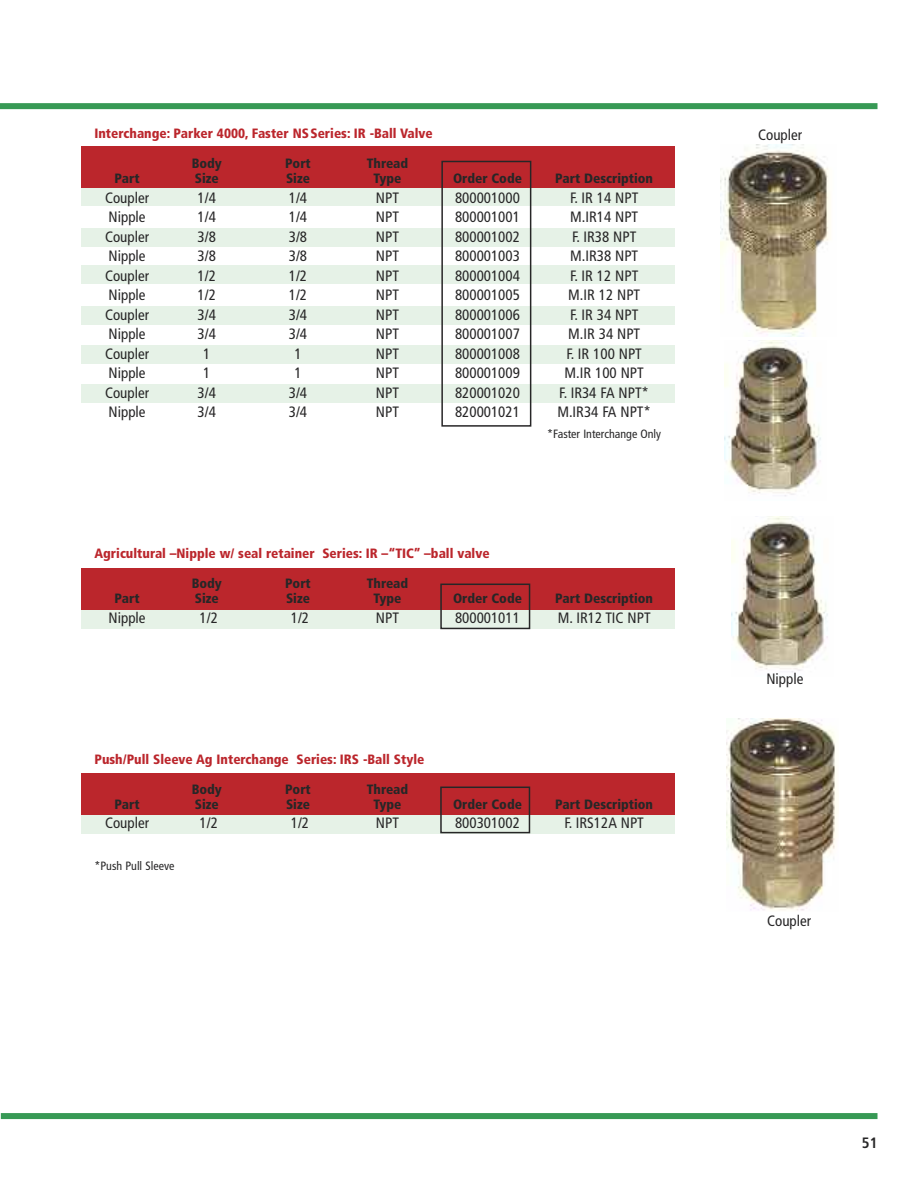
<style>
.page{position:relative;width:918px;height:1188px;background:#fff}
.page>*{position:absolute;margin:0;border:0;box-sizing:border-box;transform-origin:0 0}
.t1{font:condensed 15px "Frutiger";color:#272627}
.t2{font:700 condensed 15px "Frutiger";color:#272627}
.t3{font:900 condensed 13.5px "Frutiger";color:#272627}
.t4{font:900 condensed 13.5px "Frutiger";color:#bb262c}
.t5{font:condensed 12px "Frutiger";color:#272627}
</style>
<div class="page">
<div style="left:1px;top:1113px;width:877px;height:6px;background:#379955"></div>
<div style="left:0;top:103px;width:878px;height:6px;background:#379955"></div>
<div style="left:81px;top:187px;width:594px;height:18px;background:#e6f2e7"></div>
<div style="left:81px;top:228px;width:594px;height:18px;background:#e6f2e7"></div>
<div style="left:81px;top:266px;width:594px;height:18px;background:#e6f2e7"></div>
<div style="left:81px;top:306px;width:594px;height:19px;background:#e6f2e7"></div>
<div style="left:81px;top:345px;width:594px;height:19px;background:#e6f2e7"></div>
<div style="left:81px;top:385px;width:594px;height:18px;background:#e6f2e7"></div>
<div style="left:81px;top:147px;width:594px;height:41px;background:#bb262c"></div>
<div style="left:81px;top:608px;width:594px;height:21px;background:#e6f2e7"></div>
<div style="left:81px;top:568px;width:594px;height:41px;background:#bb262c"></div>
<div style="left:81px;top:813px;width:594px;height:21px;background:#e6f2e7"></div>
<div style="left:81px;top:773px;width:594px;height:41px;background:#bb262c"></div>
<div style="left:441px;top:161px;width:90px;height:266px;border:2px solid #272627"></div>
<div style="left:440px;top:584px;width:90px;height:45px;border:2px solid #272627"></div>
<div style="left:440px;top:787px;width:90px;height:46px;border:2px solid #272627"></div>
<img style="left:720px;top:145px;width:110px;height:192px">
<img style="left:724px;top:341px;width:97px;height:156px">
<img style="left:732px;top:516px;width:96px;height:157px">
<img style="left:726px;top:719px;width:112px;height:192px">
<p class="t4" style="left:94px;top:128px;width:340px">Interchange: Parker 4000, Faster NSSeries: IR -Ball Valve</p>
<p class="t3" style="left:192px;top:158px;width:32px">Body</p>
<p class="t3" style="left:285px;top:158px;width:27px">Port</p>
<p class="t3" style="left:367px;top:158px;width:43px">Thread</p>
<p class="t3" style="left:115px;top:173px;width:27px">Part</p>
<p class="t3" style="left:195px;top:173px;width:26px">Size</p>
<p class="t3" style="left:286px;top:173px;width:26px">Size</p>
<p class="t3" style="left:374px;top:173px;width:30px">Type</p>
<p class="t3" style="left:453px;top:173px;width:70px">Order Code</p>
<p class="t3" style="left:555px;top:173px;width:99px">Part Description</p>
<p class="t1" style="left:105px;top:192px;width:46px">Coupler</p>
<p class="t1" style="left:198px;top:192px;width:20px">1/4</p>
<p class="t1" style="left:289px;top:192px;width:20px">1/4</p>
<p class="t1" style="left:376px;top:192px;width:25px">NPT</p>
<p class="t1" style="left:455px;top:192px;width:66px">800001000</p>
<p class="t1" style="left:570px;top:192px;width:70px">F. IR 14 NPT</p>
<p class="t1" style="left:109px;top:211px;width:38px">Nipple</p>
<p class="t1" style="left:198px;top:211px;width:20px">1/4</p>
<p class="t1" style="left:289px;top:211px;width:20px">1/4</p>
<p class="t1" style="left:376px;top:211px;width:25px">NPT</p>
<p class="t1" style="left:455px;top:211px;width:66px">800001001</p>
<p class="t1" style="left:570px;top:211px;width:70px">M.IR14 NPT</p>
<p class="t1" style="left:105px;top:231px;width:46px">Coupler</p>
<p class="t1" style="left:198px;top:231px;width:20px">3/8</p>
<p class="t1" style="left:289px;top:231px;width:20px">3/8</p>
<p class="t1" style="left:376px;top:231px;width:25px">NPT</p>
<p class="t1" style="left:455px;top:231px;width:66px">800001002</p>
<p class="t1" style="left:572px;top:231px;width:66px">F. IR38 NPT</p>
<p class="t1" style="left:109px;top:250px;width:38px">Nipple</p>
<p class="t1" style="left:198px;top:250px;width:20px">3/8</p>
<p class="t1" style="left:289px;top:250px;width:20px">3/8</p>
<p class="t1" style="left:376px;top:250px;width:25px">NPT</p>
<p class="t1" style="left:455px;top:250px;width:66px">800001003</p>
<p class="t1" style="left:570px;top:250px;width:70px">M.IR38 NPT</p>
<p class="t1" style="left:105px;top:270px;width:46px">Coupler</p>
<p class="t1" style="left:198px;top:270px;width:20px">1/2</p>
<p class="t1" style="left:289px;top:270px;width:20px">1/2</p>
<p class="t1" style="left:376px;top:270px;width:25px">NPT</p>
<p class="t1" style="left:455px;top:270px;width:66px">800001004</p>
<p class="t1" style="left:570px;top:270px;width:70px">F. IR 12 NPT</p>
<p class="t1" style="left:109px;top:289px;width:38px">Nipple</p>
<p class="t1" style="left:198px;top:289px;width:20px">1/2</p>
<p class="t1" style="left:289px;top:289px;width:20px">1/2</p>
<p class="t1" style="left:376px;top:289px;width:25px">NPT</p>
<p class="t1" style="left:455px;top:289px;width:66px">800001005</p>
<p class="t1" style="left:568px;top:289px;width:74px">M.IR 12 NPT</p>
<p class="t1" style="left:105px;top:309px;width:46px">Coupler</p>
<p class="t1" style="left:198px;top:309px;width:20px">3/4</p>
<p class="t1" style="left:289px;top:309px;width:20px">3/4</p>
<p class="t1" style="left:376px;top:309px;width:25px">NPT</p>
<p class="t1" style="left:455px;top:309px;width:66px">800001006</p>
<p class="t1" style="left:570px;top:309px;width:70px">F. IR 34 NPT</p>
<p class="t1" style="left:109px;top:328px;width:38px">Nipple</p>
<p class="t1" style="left:198px;top:328px;width:20px">3/4</p>
<p class="t1" style="left:289px;top:328px;width:20px">3/4</p>
<p class="t1" style="left:376px;top:328px;width:25px">NPT</p>
<p class="t1" style="left:455px;top:328px;width:66px">800001007</p>
<p class="t1" style="left:568px;top:328px;width:74px">M.IR 34 NPT</p>
<p class="t1" style="left:105px;top:348px;width:46px">Coupler</p>
<p class="t1" style="left:203px;top:348px;width:9px">1</p>
<p class="t1" style="left:294px;top:348px;width:9px">1</p>
<p class="t1" style="left:376px;top:348px;width:25px">NPT</p>
<p class="t1" style="left:455px;top:348px;width:66px">800001008</p>
<p class="t1" style="left:566px;top:348px;width:77px">F. IR 100 NPT</p>
<p class="t1" style="left:109px;top:367px;width:38px">Nipple</p>
<p class="t1" style="left:203px;top:367px;width:9px">1</p>
<p class="t1" style="left:294px;top:367px;width:9px">1</p>
<p class="t1" style="left:376px;top:367px;width:25px">NPT</p>
<p class="t1" style="left:455px;top:367px;width:66px">800001009</p>
<p class="t1" style="left:565px;top:367px;width:81px">M.IR 100 NPT</p>
<p class="t1" style="left:105px;top:387px;width:46px">Coupler</p>
<p class="t1" style="left:198px;top:387px;width:20px">3/4</p>
<p class="t1" style="left:289px;top:387px;width:20px">3/4</p>
<p class="t1" style="left:376px;top:387px;width:25px">NPT</p>
<p class="t1" style="left:455px;top:387px;width:66px">820001020</p>
<p class="t1" style="left:559px;top:387px;width:91px">F. IR34 FA NPT*</p>
<p class="t1" style="left:109px;top:406px;width:38px">Nipple</p>
<p class="t1" style="left:198px;top:406px;width:20px">3/4</p>
<p class="t1" style="left:289px;top:406px;width:20px">3/4</p>
<p class="t1" style="left:376px;top:406px;width:25px">NPT</p>
<p class="t1" style="left:455px;top:406px;width:66px">820001021</p>
<p class="t1" style="left:557px;top:406px;width:95px">M.IR34 FA NPT*</p>
<p class="t5" style="left:547px;top:429px;width:116px">*Faster Interchange Only</p>
<p class="t4" style="left:94px;top:548px;width:397px">Agricultural –Nipple w/ seal retainer Series: IR –“TIC” –ball valve</p>
<p class="t3" style="left:192px;top:578px;width:32px">Body</p>
<p class="t3" style="left:285px;top:578px;width:27px">Port</p>
<p class="t3" style="left:367px;top:578px;width:43px">Thread</p>
<p class="t3" style="left:115px;top:593px;width:27px">Part</p>
<p class="t3" style="left:195px;top:593px;width:26px">Size</p>
<p class="t3" style="left:286px;top:593px;width:26px">Size</p>
<p class="t3" style="left:374px;top:593px;width:30px">Type</p>
<p class="t3" style="left:453px;top:593px;width:70px">Order Code</p>
<p class="t3" style="left:555px;top:593px;width:99px">Part Description</p>
<p class="t1" style="left:109px;top:612px;width:38px">Nipple</p>
<p class="t1" style="left:200px;top:612px;width:20px">1/2</p>
<p class="t1" style="left:291px;top:612px;width:20px">1/2</p>
<p class="t1" style="left:376px;top:612px;width:25px">NPT</p>
<p class="t1" style="left:455px;top:612px;width:66px">800001011</p>
<p class="t1" style="left:558px;top:612px;width:94px">M. IR12 TIC NPT</p>
<p class="t4" style="left:94px;top:754px;width:331px">Push/Pull Sleeve Ag Interchange Series: IRS -Ball Style</p>
<p class="t3" style="left:192px;top:784px;width:32px">Body</p>
<p class="t3" style="left:285px;top:784px;width:27px">Port</p>
<p class="t3" style="left:367px;top:784px;width:43px">Thread</p>
<p class="t3" style="left:115px;top:799px;width:27px">Part</p>
<p class="t3" style="left:195px;top:799px;width:26px">Size</p>
<p class="t3" style="left:286px;top:799px;width:26px">Size</p>
<p class="t3" style="left:374px;top:799px;width:30px">Type</p>
<p class="t3" style="left:453px;top:799px;width:70px">Order Code</p>
<p class="t3" style="left:555px;top:799px;width:99px">Part Description</p>
<p class="t1" style="left:105px;top:817px;width:46px">Coupler</p>
<p class="t1" style="left:200px;top:817px;width:20px">1/2</p>
<p class="t1" style="left:291px;top:817px;width:20px">1/2</p>
<p class="t1" style="left:376px;top:817px;width:25px">NPT</p>
<p class="t1" style="left:455px;top:817px;width:66px">800301002</p>
<p class="t1" style="left:564px;top:817px;width:81px">F. IRS12A NPT</p>
<p class="t5" style="left:94px;top:861px;width:82px">*Push Pull Sleeve</p>
<p class="t1" style="left:758px;top:128px;width:46px">Coupler</p>
<p class="t1" style="left:766px;top:673px;width:38px">Nipple</p>
<p class="t1" style="left:767px;top:914px;width:46px">Coupler</p>
<p class="t2" style="left:862px;top:1137px;width:17px">51</p>
</div>
